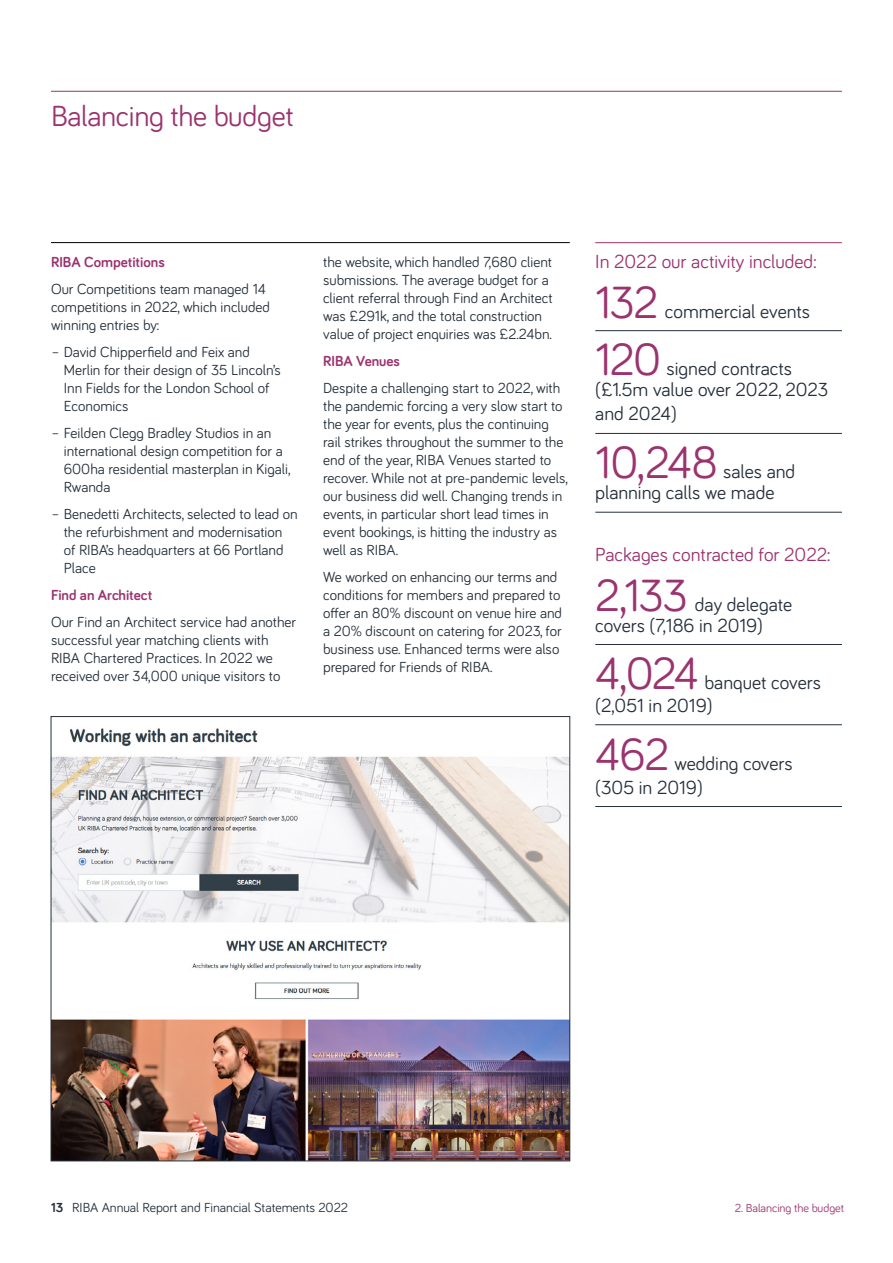
<style>
.page{position:relative;width:893px;height:1263px;background:#fff}
.page>*{position:absolute;margin:0;border:0;box-sizing:border-box;transform-origin:0 0}
.Pull_out_size_3{font:46.5px "Bariol";color:#9b336f}
.Pull_out_size_4{font:30px "Bariol";letter-spacing:-.01em;color:#9b336f}
.Pull_out_size_3-2{font:19.5px/21px "Bariol";color:#25303b}
.Pull_out_size_3-3{font:19.5px "Bariol";color:#9b336f}
.Text{font:15px/18px "Bariol";color:#25303b}
.Text-2{font:700 15px "Bariol";color:#9b336f}
.Text-3{font:13.5px "Bariol";color:#25303b}
.section_title{font:12px "Bariol";letter-spacing:-.005em;color:#9b336f}
.s1{font-weight:700}
</style>
<div class="page">
<hr style="left:51px;top:242px;width:519px;height:1px;background:#000">
<hr style="left:595px;top:242px;width:247px;height:1px;background:#9b336f">
<hr style="left:595px;top:330px;width:247px;height:1px;background:#25303b">
<hr style="left:595px;top:433px;width:247px;height:1px;background:#25303b">
<hr style="left:595px;top:512px;width:247px;height:1px;background:#25303b">
<hr style="left:595px;top:644px;width:247px;height:1px;background:#25303b">
<hr style="left:595px;top:724px;width:247px;height:1px;background:#25303b">
<hr style="left:595px;top:806px;width:247px;height:1px;background:#25303b">
<img style="left:53px;top:728px;width:515px;height:431px">
<hr style="left:51px;top:91px;width:791px;height:1px;background:#9b336f">
<p class="Pull_out_size_4" style="left:51px;top:95px;width:244px">Balancing the budget</p>
<p class="Text-2" style="left:51px;top:252px;width:115px">RIBA Competitions</p>
<p class="Text" style="left:51px;top:279px;width:220px">Our Competitions team managed 14 competitions in 2022, which included winning entries by:</p>
<p class="Text" style="left:64px;top:342px;width:219px;text-indent:-13px">– David Chipperfield and Feix and<br>Merlin for their design of 35 Lincoln’s<br>Inn Fields for the London School of<br>Economics</p>
<p class="Text" style="left:64px;top:423px;width:228px;text-indent:-13px">– Feilden Clegg Bradley Studios in an international design competition for a<br>600ha residential masterplan in Kigali,<br>Rwanda</p>
<p class="Text" style="left:64px;top:504px;width:235px;text-indent:-13px">– Benedetti Architects, selected to lead on the refurbishment and modernisation of RIBA’s headquarters at 66 Portland<br>Place</p>
<p class="Text-2" style="left:51px;top:585px;width:103px">Find an Architect</p>
<p class="Text" style="left:51px;top:612px;width:247px">Our Find an Architect service had another successful year matching clients with RIBA Chartered Practices. In 2022 we received over 34,000 unique visitors to</p>
<p class="Text" style="left:323px;top:252px;width:231px">the website, which handled 7,680 client submissions. The average budget for a client referral through Find an Architect was £291k, and the total construction value of project enquiries was £2.24bn.</p>
<p class="Text-2" style="left:323px;top:351px;width:78px">RIBA Venues</p>
<p class="Text" style="left:323px;top:378px;width:246px">Despite a challenging start to 2022, with the pandemic forcing a very slow start to the year for events, plus the continuing rail strikes throughout the summer to the end of the year, RIBA Venues started to recover. While not at pre-pandemic levels, our business did well. Changing trends in events, in particular short lead times in event bookings, is hitting the industry as well as RIBA.</p>
<p class="Text" style="left:323px;top:567px;width:240px">We worked on enhancing our terms and conditions for members and prepared to offer an 80% discount on venue hire and a 20% discount on catering for 2023, for business use. Enhanced terms were also prepared for Friends of RIBA.</p>
<p class="Pull_out_size_3-3" style="left:595px;top:249px;width:223px">In 2022 our activity included:</p>
<p class="Pull_out_size_3" style="left:595px;top:270px;width:64px">132</p>
<p class="Pull_out_size_3-2" style="left:665px;top:300px;width:147px">commercial events</p>
<p class="Pull_out_size_3" style="left:595px;top:328px;width:67px">120</p>
<p class="Pull_out_size_3-2" style="left:595px;top:357px;width:235px;text-indent:71px">signed contracts (£1.5m value over 2022, 2023</p>
<p class="Pull_out_size_3-2" style="left:595px;top:402px;width:83px">and 2024)</p>
<p class="Pull_out_size_3" style="left:595px;top:431px;width:124px">10,248</p>
<p class="Pull_out_size_3-2" style="left:595px;top:460px;width:202px;text-indent:128px">sales and planning calls we made</p>
<p class="Pull_out_size_3-3" style="left:595px;top:541px;width:236px">Packages contracted for 2022:</p>
<p class="Pull_out_size_3" style="left:595px;top:563px;width:94px">2,133</p>
<p class="Pull_out_size_3-2" style="left:595px;top:592px;width:199px;text-indent:99px">day delegate covers (7,186 in 2019)</p>
<p class="Pull_out_size_3" style="left:595px;top:642px;width:105px">4,024</p>
<p class="Pull_out_size_3-2" style="left:595px;top:670px;width:227px;line-height:22.5px;text-indent:109px">banquet covers (2,051 in 2019)</p>
<p class="Pull_out_size_3" style="left:595px;top:722px;width:75px">462</p>
<p class="Pull_out_size_3-2" style="left:595px;top:750px;width:199px;line-height:24px;text-indent:79px">wedding covers (305 in 2019)</p>
<p class="Text-3" style="left:51px;top:1198px;width:299px"><span class="s1">13</span> RIBA Annual Report and Financial Statements 2022</p>
<p class="section_title" style="left:735px;top:1200px;width:111px">2. Balancing the budget</p>
</div>
